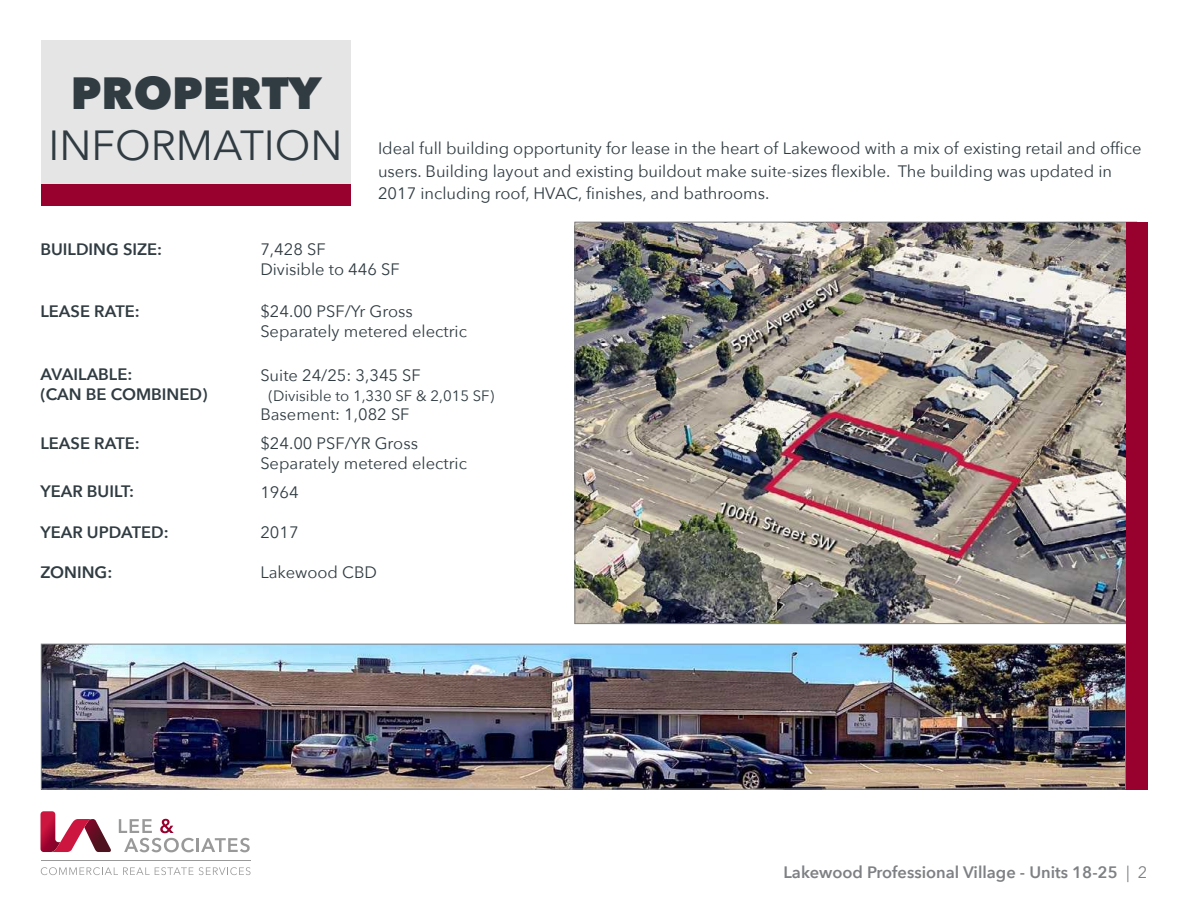
<style>
.page{position:relative;width:1188px;height:918px;background:#fff}
.page>*{position:absolute;margin:0;border:0;box-sizing:border-box;transform-origin:0 0}
.t1{font:800 45px "Avenir Next";color:#303c42}
.t2{font:42px "Avenir Next";color:#303c42}
.t3{font:16.5px/19.8px "Avenir Next";color:#303c42}
.t4{font:600 16.5px/19.8px "Avenir Next";color:#303c42}
.t5{font:600 16.5px "Avenir Next";color:#7e8083}
.t6{font:15px "Avenir Next";color:#303c42}
.s1{font-weight:400}
</style>
<div class="page">
<svg style="left:119px;top:819px;width:75px;height:33px"></svg>
<hr style="left:196px;top:838px;width:3px;height:14px;background:#999">
<svg style="left:201px;top:838px;width:49px;height:14px"></svg>
<svg style="left:40px;top:811px;width:71px;height:41px"></svg>
<svg style="left:41px;top:867px;width:210px;height:8px"></svg>
<hr style="left:41px;top:861px;width:210px;height:1px;background:#999">
<div style="left:41px;top:40px;width:310px;height:155px;background:#e5e5e6"></div>
<div style="left:41px;top:184px;width:310px;height:21px;background:#98002e"></div>
<img style="left:577px;top:224px;width:549px;height:398px">
<div style="left:1126px;top:222px;width:22px;height:567px;background:#98002e"></div>
<img style="left:43px;top:646px;width:1081px;height:141px">
<div style="left:41px;top:644px;width:1085px;height:145px;border:1px solid #7e8083"></div>
<h1 class="t1" style="left:71px;top:66px;width:252px">PROPERTY</h1>
<h2 class="t2" style="left:48px;top:110px;width:296px">INFORMATION</h2>
<p class="t3" style="left:378px;top:137px;width:765px;line-height:22.5px">Ideal full building opportunity for lease in the heart of Lakewood with a mix of existing retail and office users. Building layout and existing buildout make suite-sizes flexible. The building was updated in<br>2017 including roof, HVAC, finishes, and bathrooms.</p>
<p class="t4" style="left:40px;top:239px;width:123px">BUILDING SIZE:</p>
<p class="t3" style="left:260px;top:238px;width:141px">7,428 SF<br>Divisible to 446 SF</p>
<p class="t4" style="left:40px;top:301px;width:101px">LEASE RATE:</p>
<p class="t3" style="left:260px;top:301px;width:208px">$24.00 PSF/Yr Gross<br>Separately metered electric</p>
<p class="t4" style="left:40px;top:364px;width:169px">AVAILABLE:<br>(CAN BE COMBINED)</p>
<p class="t3" style="left:260px;top:364px;width:162px">Suite 24/25: 3,345 SF</p>
<p class="t6" style="left:269px;top:383px;width:227px">(Divisible to 1,330 SF &amp; 2,015 SF)</p>
<p class="t3" style="left:260px;top:404px;width:151px">Basement: 1,082 SF</p>
<p class="t4" style="left:40px;top:433px;width:101px">LEASE RATE:</p>
<p class="t3" style="left:260px;top:433px;width:208px">$24.00 PSF/YR Gross<br>Separately metered electric</p>
<p class="t4" style="left:40px;top:481px;width:95px">YEAR BUILT:</p>
<p class="t3" style="left:260px;top:482px;width:40px">1964</p>
<p class="t4" style="left:40px;top:522px;width:130px">YEAR UPDATED:</p>
<p class="t3" style="left:260px;top:521px;width:40px">2017</p>
<p class="t4" style="left:40px;top:562px;width:73px">ZONING:</p>
<p class="t3" style="left:260px;top:562px;width:118px">Lakewood CBD</p>
<p class="t5" style="left:784px;top:858px;width:365px">Lakewood Professional Village - Units 18-25 <span class="s1">| 2</span></p>
</div>
